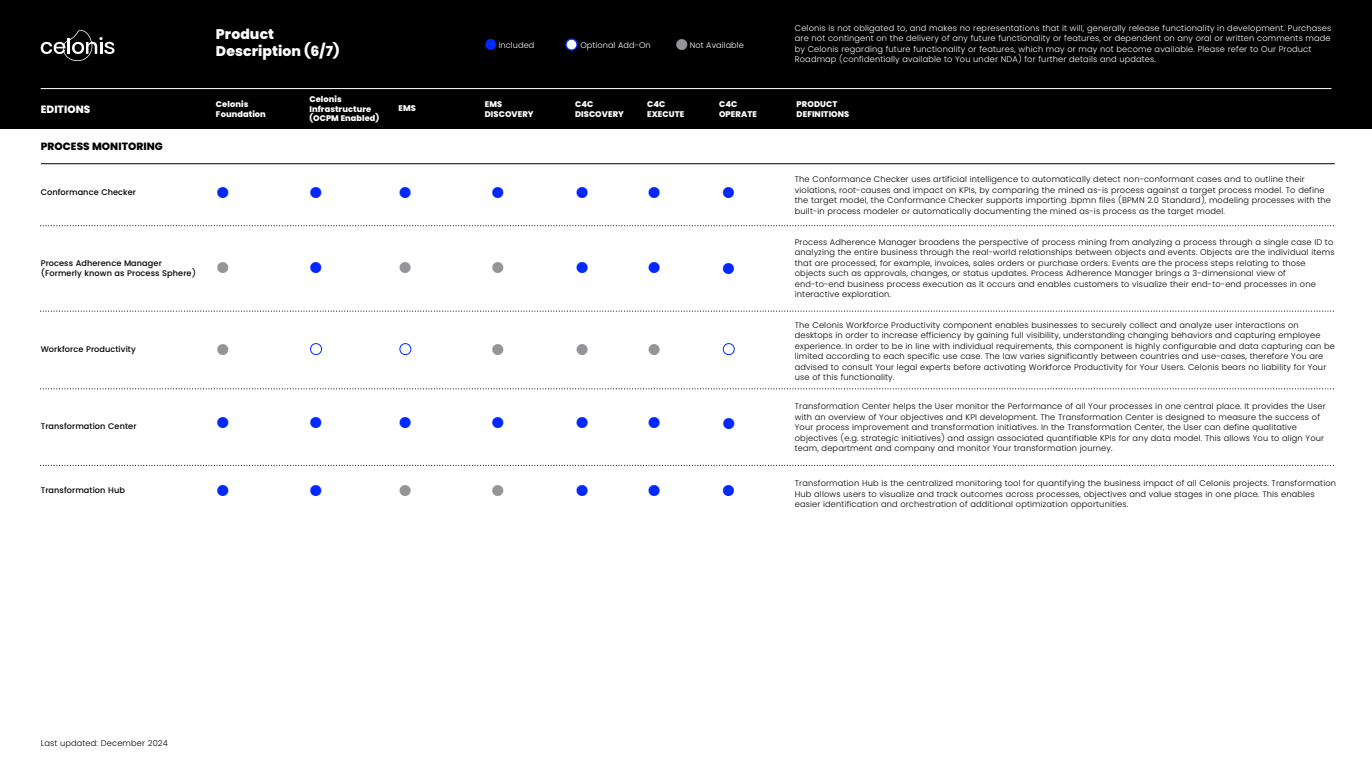
<style>
.page{position:relative;width:1372px;height:762px;background:#fff}
.page>*{position:absolute;margin:0;border:0;box-sizing:border-box;transform-origin:0 0}
.t1{font:800 14px/16.8px "Poppins";letter-spacing:.005em;color:#fff}
.t2{font:800 10.5px "Poppins";letter-spacing:.005em;color:#000}
.t3{font:800 10.5px "Poppins";letter-spacing:.005em;color:#fff}
.t4{font:300 8.22px/10.5px "Poppins";letter-spacing:.02em;color:#000}
.t5{font:300 8.22px/10.5px "Poppins";letter-spacing:.02em;color:#fff}
.t6{font:800 8.22px/9.9px "Poppins";letter-spacing:.01em;color:#fff}
.t7{font:500 8.14px/9.8px "Poppins";letter-spacing:.01em;color:#000}
.t8{font:300 8.14px "Poppins";letter-spacing:.01em;color:#fff}
.t9{font:800 8.14px "Poppins";letter-spacing:.01em;color:#fff}
</style>
<div class="page">
<svg style="left:40px;top:225px;width:1294px;height:1px"></svg>
<svg style="left:40px;top:310px;width:1294px;height:1px"></svg>
<svg style="left:40px;top:388px;width:1294px;height:1px"></svg>
<svg style="left:40px;top:464px;width:1294px;height:1px"></svg>
<svg style="left:310px;top:343px;width:12px;height:12px"></svg>
<svg style="left:399px;top:343px;width:13px;height:12px"></svg>
<svg style="left:722px;top:343px;width:13px;height:12px"></svg>
<hr style="left:41px;top:163px;width:1293px;height:1px;background:#000">
<div style="left:0;top:0;width:1372px;height:129px;background:#000"></div>
<hr style="left:41px;top:88px;width:1290px;height:1px;background:#fff">
<svg style="left:41px;top:30px;width:73px;height:31px"></svg>
<svg style="left:565px;top:38px;width:13px;height:13px"></svg>
<h1 class="t1" style="left:216px;top:26px;width:125px">Product<br>Description (6/7)</h1>
<p class="t5" style="left:795px;top:23px;width:538px">Celonis is not obligated to, and makes no representations that it will, generally release functionality in development. Purchases are not contingent on the delivery of any future functionality or features, or dependent on any oral or written comments made by Celonis regarding future functionality or features, which may or may not become available. Please refer to Our Product Roadmap (confidentially available to You under NDA) for further details and updates.</p>
<p class="t8" style="left:499px;top:40px;width:37px">Included</p>
<p class="t8" style="left:580px;top:40px;width:72px">Optional Add-On</p>
<p class="t8" style="left:690px;top:40px;width:56px">Not Available</p>
<p class="t6" style="left:309px;top:94px;width:34px">Celonis</p>
<p class="t6" style="left:216px;top:99px;width:34px">Celonis</p>
<p class="t6" style="left:485px;top:99px;width:19px">EMS</p>
<p class="t6" style="left:575px;top:99px;width:20px">C4C</p>
<p class="t6" style="left:647px;top:99px;width:20px">C4C</p>
<p class="t6" style="left:719px;top:99px;width:20px">C4C</p>
<p class="t3" style="left:41px;top:103px;width:51px">EDITIONS</p>
<p class="t6" style="left:309px;top:104px;width:63px">Infrastructure</p>
<p class="t6" style="left:398px;top:103px;width:19px">EMS</p>
<p class="t6" style="left:796px;top:99px;width:54px">PRODUCT<br>DEFINITIONS</p>
<p class="t6" style="left:216px;top:109px;width:51px">Foundation</p>
<p class="t6" style="left:485px;top:109px;width:50px">DISCOVERY</p>
<p class="t6" style="left:575px;top:109px;width:50px">DISCOVERY</p>
<p class="t6" style="left:647px;top:109px;width:39px">EXECUTE</p>
<p class="t6" style="left:719px;top:109px;width:39px">OPERATE</p>
<p class="t9" style="left:309px;top:114px;width:71px">(OCPM Enabled)</p>
<p class="t2" style="left:41px;top:140px;width:124px">PROCESS MONITORING</p>
<p class="t7" style="left:41px;top:188px;width:97px">Conformance Checker</p>
<p class="t7" style="left:41px;top:258px;width:157px">Process Adherence Manager (Formerly known as Process Sphere)</p>
<p class="t7" style="left:41px;top:344px;width:97px">Workforce Productivity</p>
<p class="t7" style="left:41px;top:421px;width:97px">Transformation Center</p>
<p class="t4" style="left:795px;top:174px;width:537px">The Conformance Checker uses artificial intelligence to automatically detect non-conformant cases and to outline their violations, root-causes and impact on KPIs, by comparing the mined as-is process against a target process model. To define the target model, the Conformance Checker supports importing .bpmn files (BPMN 2.0 Standard), modeling processes with the built-in process modeler or automatically documenting the mined as-is process as the target model.</p>
<p class="t4" style="left:795px;top:236px;width:541px">Process Adherence Manager broadens the perspective of process mining from analyzing a process through a single case ID to analyzing the entire business through the real-world relationships between objects and events. Objects are the individual items that are processed, for example, invoices, sales orders or purchase orders. Events are the process steps relating to those objects such as approvals, changes, or status updates. Process Adherence Manager brings a 3-dimensional view of end-to-end business process execution as it occurs and enables customers to visualize their end-to-end processes in one interactive exploration.</p>
<p class="t4" style="left:795px;top:319px;width:542px">The Celonis Workforce Productivity component enables businesses to securely collect and analyze user interactions on desktops in order to increase efficiency by gaining full visibility, understanding changing behaviors and capturing employee experience. In order to be in line with individual requirements, this component is highly configurable and data capturing can be limited according to each specific use case. The law varies significantly between countries and use-cases, therefore You are advised to consult Your legal experts before activating Workforce Productivity for Your Users. Celonis bears no liability for Your use of this functionality.</p>
<p class="t4" style="left:795px;top:401px;width:532px">Transformation Center helps the User monitor the Performance of all Your processes in one central place. It provides the User with an overview of Your objectives and KPI development. The Transformation Center is designed to measure the success of Your process improvement and transformation initiatives. In the Transformation Center, the User can define qualitative objectives (e.g. strategic initiatives) and assign associated quantifiable KPIs for any data model. This allows You to align Your team, department and company and monitor Your transformation journey.</p>
<p class="t7" style="left:41px;top:485px;width:86px">Transformation Hub</p>
<p class="t4" style="left:795px;top:478px;width:543px">Transformation Hub is the centralized monitoring tool for quantifying the business impact of all Celonis projects. Transformation<br>Hub allows users to visualize and track outcomes across processes, objectives and value stages in one place. This enables easier identification and orchestration of additional optimization opportunities.</p>
<p class="t4" style="left:41px;top:737px;width:129px">Last updated: December 2024</p>
</div>
